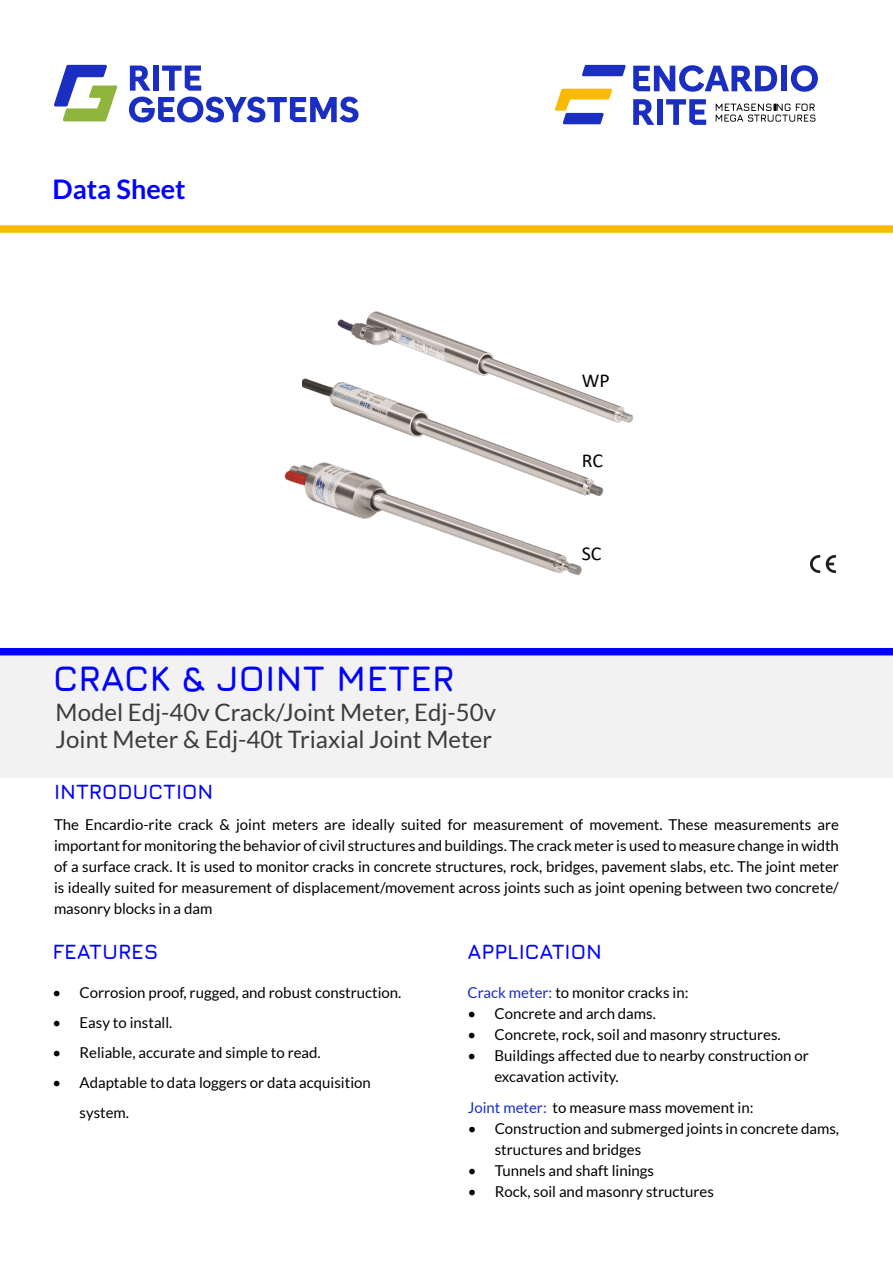
<style>
.page{position:relative;width:893px;height:1263px;background:#fff}
.page>*{position:absolute;margin:0;border:0;box-sizing:border-box;transform-origin:0 0}
.t1{font:700 36px "Jura";color:#00f}
.t2{font:700 27px "Lato";color:#00f}
.t3{font:24px "Lato";color:#3c3c3c}
.t4{font:700 21px "Jura";color:#00f}
.t5{font:19.8px "Calibri";color:#000}
.t6{font:15px/21px "Lato";color:#000}
.s1{color:#1a2ec2}
</style>
<div class="page">
<div style="left:0;top:225px;width:893px;height:8px;background:#faba00"></div>
<svg style="left:582px;top:65px;width:44px;height:11px"></svg>
<svg style="left:555px;top:89px;width:57px;height:35px"></svg>
<div style="left:781px;top:66px;width:6px;height:25px;background:#1a2ec2"></div>
<svg style="left:791px;top:65px;width:27px;height:27px"></svg>
<svg style="left:633px;top:99px;width:21px;height:26px"></svg>
<div style="left:657px;top:99px;width:6px;height:26px;background:#1a2ec2"></div>
<svg style="left:666px;top:99px;width:40px;height:26px"></svg>
<svg style="left:633px;top:65px;width:144px;height:27px"></svg>
<svg style="left:716px;top:104px;width:99px;height:18px"></svg>
<div style="left:0;top:656px;width:893px;height:122px;background:#f2f2f2"></div>
<div style="left:0;top:648px;width:893px;height:7px;background:#00f"></div>
<svg style="left:54px;top:65px;width:63px;height:56px"></svg>
<svg style="left:130px;top:66px;width:21px;height:25px"></svg>
<div style="left:153px;top:66px;width:6px;height:25px;background:#1a2ec2"></div>
<svg style="left:162px;top:66px;width:39px;height:25px"></svg>
<svg style="left:129px;top:97px;width:229px;height:26px"></svg>
<img style="left:284px;top:465px;width:298px;height:111px">
<img style="left:302px;top:378px;width:302px;height:123px">
<img style="left:336px;top:311px;width:297px;height:114px">
<img style="left:810px;top:555px;width:25px;height:18px">
<p class="t2" style="left:52px;top:174px;width:135px">Data Sheet</p>
<p class="t1" style="left:53px;top:652px;width:403px">CRACK &amp; JOINT METER</p>
<p class="t3" style="left:56px;top:698px;width:442px">Model Edj-40v Crack/Joint Meter, Edj-50v</p>
<p class="t3" style="left:56px;top:725px;width:438px">Joint Meter &amp; Edj-40t Triaxial Joint Meter</p>
<p class="t5" style="left:582px;top:367px;width:30px">WP</p>
<p class="t5" style="left:582px;top:447px;width:23px">RC</p>
<p class="t5" style="left:582px;top:539px;width:21px">SC</p>
<p class="t4" style="left:54px;top:777px;width:161px">INTRODUCTION</p>
<p class="t6" style="left:54px;top:814px;width:786px;text-align:justify">The Encardio-rite crack &amp; joint meters are ideally suited for measurement of movement. These measurements are important for monitoring the behavior of civil structures and buildings. The crack meter is used to measure change in width of a surface crack. It is used to monitor cracks in concrete structures, rock, bridges, pavement slabs, etc. The joint meter is ideally suited for measurement of displacement/movement across joints such as joint opening between two concrete/ masonry blocks in a dam</p>
<p class="t4" style="left:52px;top:937px;width:107px">FEATURES</p>
<p class="t6" style="left:52px;top:982px;width:350px">• Corrosion proof, rugged, and robust construction.</p>
<p class="t6" style="left:52px;top:1012px;width:121px">• Easy to install.</p>
<p class="t6" style="left:52px;top:1042px;width:270px">• Reliable, accurate and simple to read.</p>
<p class="t6" style="left:80px;top:1067px;width:293px;line-height:30px;text-indent:-27px">• Adaptable to data loggers or data acquisition system.</p>
<p class="t4" style="left:468px;top:937px;width:136px">APPLICATION</p>
<p class="t6" style="left:468px;top:982px;width:222px"><span class="s1">Crack meter:</span> to monitor cracks in:</p>
<p class="t6" style="left:468px;top:1003px;width:190px">• Concrete and arch dams.</p>
<p class="t6" style="left:468px;top:1024px;width:315px">• Concrete, rock, soil and masonry structures.</p>
<p class="t6" style="left:495px;top:1045px;width:316px;text-indent:-27px">• Buildings affected due to nearby construction or excavation activity.</p>
<p class="t6" style="left:468px;top:1097px;width:287px"><span class="s1">Joint meter:</span> to measure mass movement in:</p>
<p class="t6" style="left:495px;top:1118px;width:346px;text-indent:-27px">• Construction and submerged joints in concrete dams, structures and bridges</p>
<p class="t6" style="left:468px;top:1160px;width:188px">• Tunnels and shaft linings</p>
<p class="t6" style="left:468px;top:1181px;width:248px">• Rock, soil and masonry structures</p>
</div>
